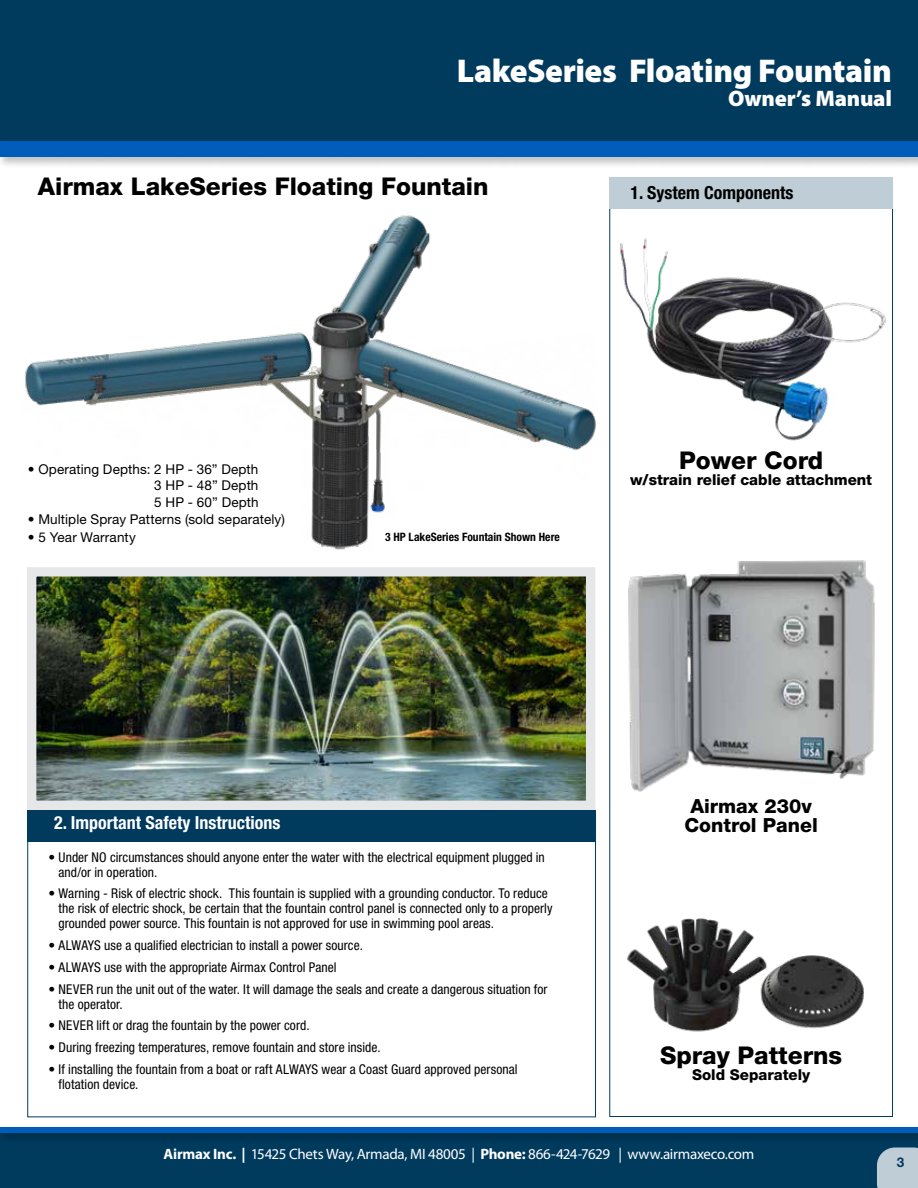
<style>
.page{position:relative;width:918px;height:1188px;background:#fff}
.page>*{position:absolute;margin:0;border:0;box-sizing:border-box;transform-origin:0 0}
.t1{font:900 33px "Myriad Pro";letter-spacing:-.015em;color:#fff}
.t2{font:800 24.45px "Helvetica Neue LT Pro";color:#000}
.t3{font:900 22.5px "Myriad Pro";letter-spacing:-.01em;color:#fff}
.t4{font:800 19.5px/19.5px "Helvetica Neue LT Pro";color:#000;text-align:center}
.t5{font:700 condensed 18px "Helvetica Neue LT Pro";color:#fff}
.t6{font:700 condensed 18px "Helvetica Neue LT Pro";color:#000}
.t7{font:15px "Myriad Pro";letter-spacing:-.02em;color:#fff}
.t8{font:800 15px "Helvetica Neue LT Pro";color:#000}
.t9{font:condensed 13.5px/15px "Helvetica Neue LT Pro";letter-spacing:.005em;color:#000}
.t10{font:13.5px/16.5px "Helvetica Neue LT Pro";letter-spacing:.01em;color:#000;text-align:justify}
.t11{font:700 13.5px "Helvetica Neue LT Pro";color:#003a5d}
.t12{font:700 condensed 11.55px "Helvetica Neue LT Pro";color:#000}
.s1{font-weight:700}
</style>
<div class="page">
<div style="left:0;top:0;width:918px;height:155px;background:#003a5d"></div>
<div style="left:0;top:1132px;width:918px;height:56px;background:#003a5d"></div>
<div style="left:0;top:1125px;width:918px;height:20px;background:#000;opacity:.25"></div>
<div style="left:0;top:1127px;width:918px;height:5px;background:#005cb9"></div>
<div style="left:0;top:139px;width:918px;height:30px;background:#000;opacity:.25"></div>
<div style="left:0;top:141px;width:918px;height:16px;background:#005cb9"></div>
<img style="left:25px;top:215px;width:571px;height:335px">
<div style="left:610px;top:177px;width:283px;height:32px;background:#bfced6"></div>
<div style="left:27px;top:810px;width:569px;height:32px;background:#003a5d"></div>
<img style="left:620px;top:238px;width:266px;height:203px">
<img style="left:789px;top:955px;width:75px;height:73px">
<img style="left:627px;top:918px;width:162px;height:114px">
<img style="left:628px;top:560px;width:247px;height:232px">
<img style="left:37px;top:577px;width:548px;height:223px">
<div style="left:27px;top:567px;width:568px;height:243px;border:9px solid #e6e7e8"></div>
<div style="left:877px;top:1148px;width:41px;height:40px;background:#bfced6"></div>
<h1 class="t1" style="left:457px;top:49px;width:437px">LakeSeries Floating Fountain</h1>
<h3 class="t3" style="left:728px;top:83px;width:165px">Owner’s Manual</h3>
<h2 class="t2" style="left:38px;top:172px;width:452px">Airmax LakeSeries Floating Fountain</h2>
<h3 class="t6" style="left:631px;top:181px;width:164px">1. System Components</h3>
<p class="t10" style="left:154px;top:460px;width:106px;text-indent:-126px">• Operating Depths: 2 HP - 36” Depth 3 HP - 48” Depth 5 HP - 60” Depth</p>
<p class="t10" style="left:28px;top:511px;width:258px">• Multiple Spray Patterns (sold separately)</p>
<p class="t10" style="left:28px;top:529px;width:110px">• 5 Year Warranty</p>
<p class="t12" style="left:385px;top:530px;width:176px">3 HP LakeSeries Fountain Shown Here</p>
<h2 class="t2" style="left:679px;top:445px;width:146px">Power Cord</h2>
<p class="t8" style="left:630px;top:471px;width:243px">w/strain relief cable attachment</p>
<h3 class="t5" style="left:54px;top:812px;width:228px">2. Important Safety Instructions</h3>
<p class="t9" style="left:59px;top:849px;width:488px;text-indent:-10px">• Under NO circumstances should anyone enter the water with the electrical equipment plugged in and/or in operation.</p>
<p class="t9" style="left:59px;top:886px;width:496px;text-indent:-10px">• Warning - Risk of electric shock. This fountain is supplied with a grounding conductor. To reduce the risk of electric shock, be certain that the fountain control panel is connected only to a properly grounded power source. This fountain is not approved for use in swimming pool areas.</p>
<p class="t9" style="left:49px;top:938px;width:316px">• ALWAYS use a qualified electrician to install a power source.</p>
<p class="t9" style="left:49px;top:959px;width:290px">• ALWAYS use with the appropriate Airmax Control Panel</p>
<p class="t9" style="left:59px;top:981px;width:491px;text-indent:-10px">• NEVER run the unit out of the water. It will damage the seals and create a dangerous situation for the operator.</p>
<p class="t9" style="left:49px;top:1018px;width:263px">• NEVER lift or drag the fountain by the power cord.</p>
<p class="t9" style="left:49px;top:1040px;width:334px">• During freezing temperatures, remove fountain and store inside.</p>
<p class="t9" style="left:59px;top:1061px;width:461px;text-indent:-10px">• If installing the fountain from a boat or raft ALWAYS wear a Coast Guard approved personal flotation device.</p>
<h3 class="t4" style="left:685px;top:796px;width:135px">Airmax 230v<br>Control Panel</h3>
<h2 class="t2" style="left:660px;top:1040px;width:184px">Spray Patterns</h2>
<p class="t8" style="left:692px;top:1066px;width:120px">Sold Separately</p>
<p class="t7" style="left:164px;top:1144px;width:592px"><span class="s1">Airmax Inc. |</span> 15425 Chets Way, Armada, MI 48005 | <span class="s1">Phone:</span> 866-424-7629 | www.airmaxeco.com</p>
<p class="t11" style="left:897px;top:1154px;width:9px">3</p>
</div>
